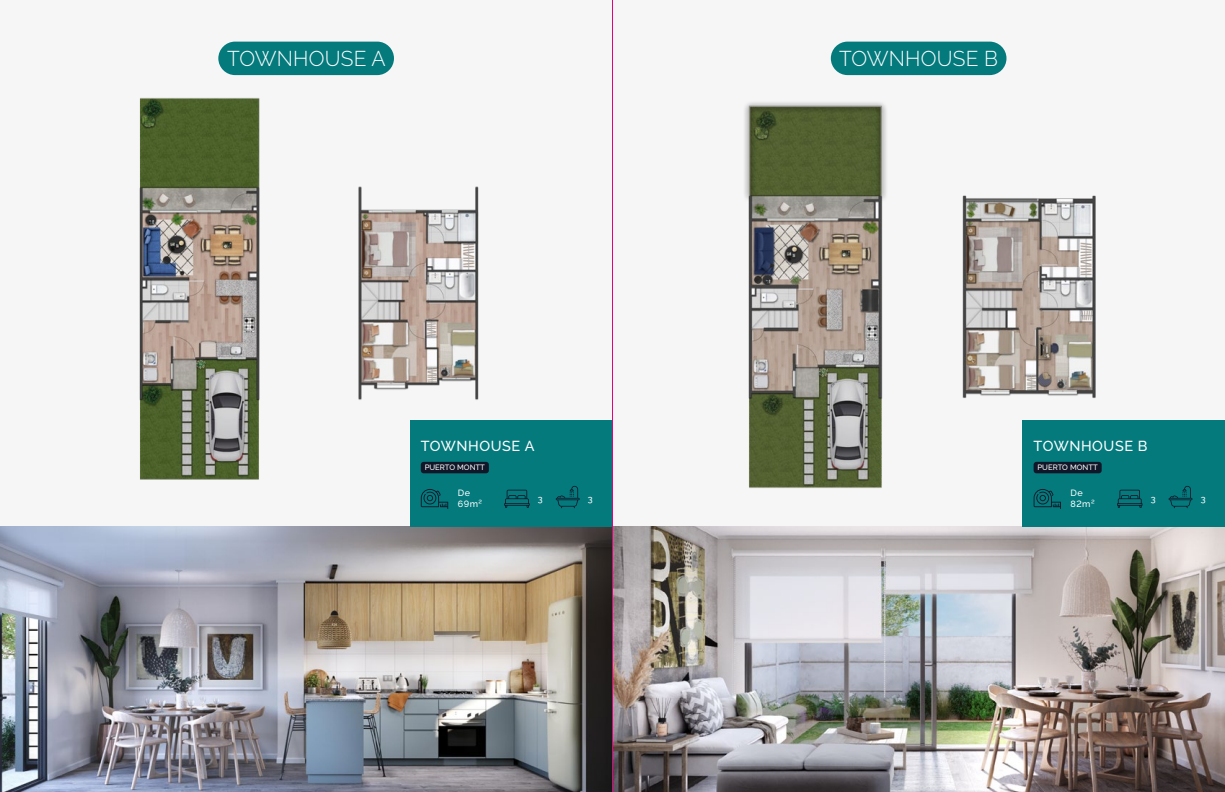
<style>
.page{position:relative;width:1225px;height:792px;background:#fff}
.page>*{position:absolute;margin:0;border:0;box-sizing:border-box;transform-origin:0 0}
.t1{font:300 21.3px "Raleway";letter-spacing:.01em;color:#fff}
.t2{font:500 14.4px "Raleway";letter-spacing:.04em;color:#fff}
.t3{font:500 9px/10.8px "Raleway";letter-spacing:.06em;color:#fff}
.t4{font:500 7.7px "Raleway";color:#fff}
</style>
<div class="page">
<div style="left:612px;top:0;width:612px;height:546px;background:#f6f6f6"></div>
<div style="left:830px;top:42px;width:176px;height:33px;background:#047a7d;border-radius:17px"></div>
<img style="left:613px;top:527px;width:611px;height:265px">
<div style="left:1022px;top:420px;width:202px;height:107px;background:#047a7d"></div>
<svg style="left:1033px;top:493px;width:27px;height:15px"></svg>
<svg style="left:1117px;top:490px;width:25px;height:18px"></svg>
<svg style="left:1168px;top:486px;width:24px;height:22px"></svg>
<div style="left:0;top:0;width:612px;height:546px;background:#f6f6f6"></div>
<div style="left:218px;top:42px;width:176px;height:33px;background:#047a7d;border-radius:17px"></div>
<img style="left:0;top:527px;width:612px;height:265px">
<div style="left:410px;top:420px;width:202px;height:107px;background:#047a7d"></div>
<svg style="left:421px;top:496px;width:27px;height:13px"></svg>
<svg style="left:504px;top:490px;width:25px;height:18px"></svg>
<svg style="left:555px;top:486px;width:24px;height:22px"></svg>
<img style="left:139px;top:98px;width:350px;height:398px">
<img style="left:744px;top:102px;width:358px;height:391px">
<hr style="left:612px;top:0;width:1px;height:792px;background:#e6007d">
<h1 class="t1" style="left:227px;top:46px;width:160px">TOWNHOUSE A</h1>
<h2 class="t2" style="left:421px;top:438px;width:115px">TOWNHOUSE A</h2>
<p class="t4" style="left:424px;top:463px;width:62px">PUERTO MONTT</p>
<p class="t3" style="left:457px;top:488px;width:26px">De<br>69m²</p>
<p class="t3" style="left:538px;top:494px;width:6px">3</p>
<p class="t3" style="left:588px;top:494px;width:6px">3</p>
<h1 class="t1" style="left:839px;top:46px;width:160px">TOWNHOUSE B</h1>
<h2 class="t2" style="left:1033px;top:438px;width:115px">TOWNHOUSE B</h2>
<p class="t4" style="left:1037px;top:463px;width:62px">PUERTO MONTT</p>
<p class="t3" style="left:1070px;top:488px;width:26px">De<br>82m²</p>
<p class="t3" style="left:1150px;top:494px;width:6px">3</p>
<p class="t3" style="left:1200px;top:494px;width:6px">3</p>
</div>
